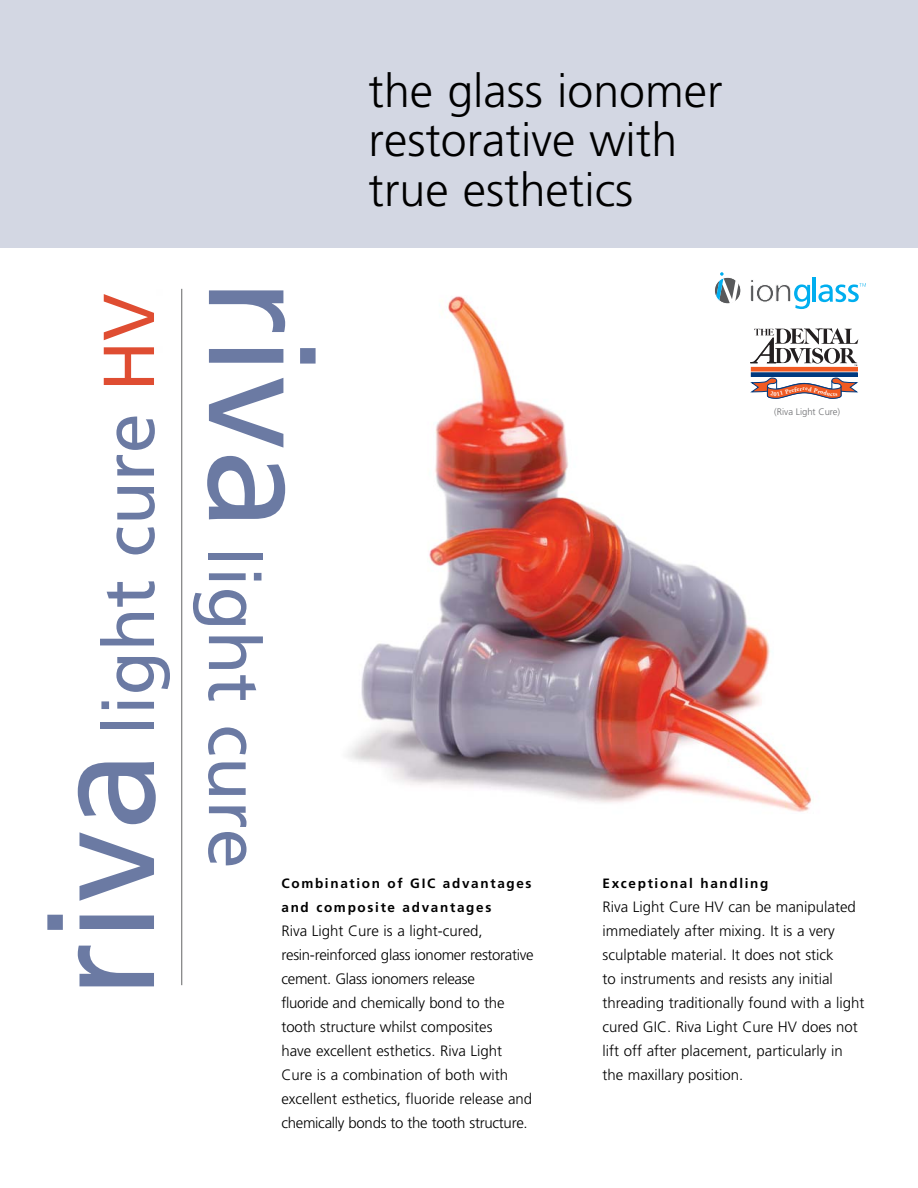
<style>
.page{position:relative;width:918px;height:1188px;background:#fff}
.page>*{position:absolute;margin:0;border:0;box-sizing:border-box;transform-origin:0 0}
.t1{font:72px "Frutiger";color:#6b7aa3}
.t2{font:300 46.5px/49.5px "Frutiger";color:#000}
.t3{font:300 15px/24px "Frutiger";color:#000}
.t4{font:700 13.5px/24px "Frutiger";letter-spacing:.125em;color:#000}
.t5{font:300 9.45px "Frutiger";color:#6d6e71}
.t6{font:700 6.15px "Adobe Garamond Pro";color:#fff}
.s1{font-size:146.1px}
.s2{color:#df4d32}
</style>
<div class="page">
<img style="left:181px;top:288px;width:672px;height:575px">
<div style="left:0;top:0;width:918px;height:248px;background:#d3d7e3"></div>
<div style="left:709px;top:269px;width:184px;height:62px;background:#fff;border-radius:6px"></div>
<svg style="left:716px;top:272px;width:23px;height:30px"></svg>
<div style="left:714px;top:277px;width:27px;height:27px;border:1px solid #fff;border-radius:50%"></div>
<hr style="left:813px;top:277px;width:3px;height:25px;background:#00aeef">
<svg style="left:750px;top:280px;width:60px;height:29px"></svg>
<svg style="left:818px;top:283px;width:48px;height:19px"></svg>
<hr style="left:181px;top:289px;width:1px;height:696px;background:#636466">
<div style="left:751px;top:373px;width:107px;height:4px;border:1px solid #003a7f"></div>
<div style="left:751px;top:367px;width:107px;height:4px;border:1px solid #f15a22"></div>
<svg style="left:751px;top:328px;width:107px;height:38px"></svg>
<svg style="left:752px;top:378px;width:105px;height:21px"></svg>
<p class="t2" style="left:369px;top:70px;width:355px">the glass ionomer restorative with true esthetics</p>
<p class="t1" style="left:100px;top:998px;width:706px;rotate:-90deg"><span class="s1">riva</span> light cure <span class="s2">HV</span></p>
<p class="t1" style="left:263px;top:279px;width:592px;rotate:90deg"><span class="s1">riva</span> light cure</p>
<p class="t4" style="left:281px;top:872px;width:252px">Combination of GIC advantages and composite advantages</p>
<p class="t3" style="left:281px;top:920px;width:254px">Riva Light Cure is a light-cured, resin-reinforced glass ionomer restorative cement. Glass ionomers release<br>fluoride and chemically bond to the tooth structure whilst composites<br>have excellent esthetics. Riva Light Cure is a combination of both with excellent esthetics, fluoride release and chemically bonds to the tooth structure.</p>
<p class="t6" style="left:830px;top:390px;width:4px">c</p>
<p class="t5" style="left:774px;top:408px;width:67px">(Riva Light Cure)</p>
<p class="t4" style="left:603px;top:873px;width:167px">Exceptional handling</p>
<p class="t3" style="left:603px;top:896px;width:264px">Riva Light Cure HV can be manipulated immediately after mixing. It is a very sculptable material. It does not stick<br>to instruments and resists any initial threading traditionally found with a light cured GIC. Riva Light Cure HV does not lift off after placement, particularly in the maxillary position.</p>
</div>
